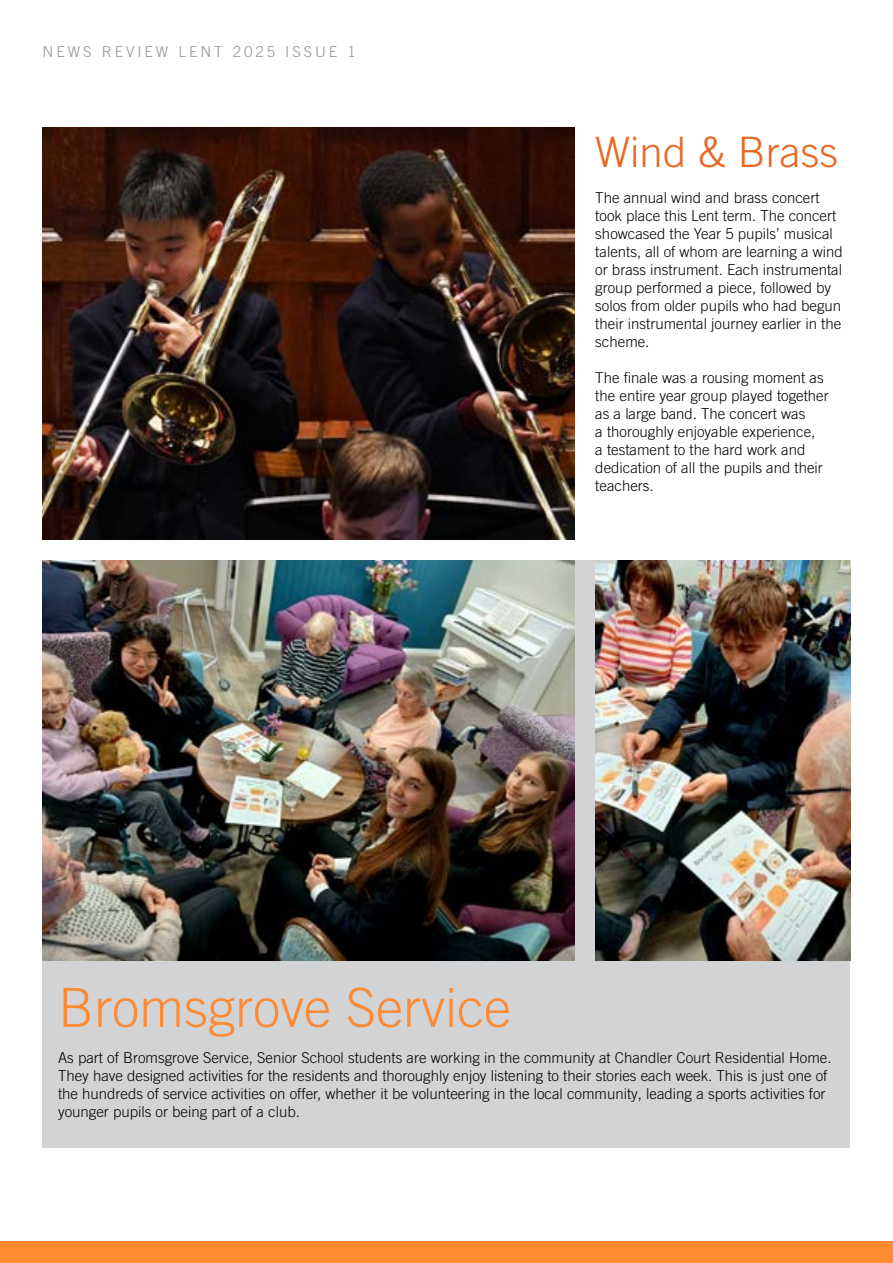
<style>
.page{position:relative;width:893px;height:1263px;background:#fff}
.page>*{position:absolute;margin:0;border:0;box-sizing:border-box;transform-origin:0 0}
.t1{font:300 54px "Trade Gothic LT Com";color:#fe8a33}
.t2{font:300 42px "Trade Gothic LT Com";color:#e96824}
.t3{font:300 15px/18px "Trade Gothic LT Com";color:#000}
.t4{font:300 15px "Trade Gothic LT Com";letter-spacing:.2em;color:#939598}
</style>
<div class="page">
<div style="left:43px;top:561px;width:807px;height:587px;background:#d1d3d4"></div>
<div style="left:0;top:1242px;width:892px;height:21px;background:#fe8a33"></div>
<img style="left:43px;top:561px;width:531px;height:400px">
<img style="left:595px;top:561px;width:255px;height:400px">
<img style="left:43px;top:128px;width:531px;height:412px">
<p class="t4" style="left:43px;top:43px;width:315px">NEWS REVIEW LENT 2025 ISSUE 1</p>
<h2 class="t2" style="left:595px;top:128px;width:244px">Wind &amp; Brass</h2>
<p class="t3" style="left:595px;top:189px;width:249px">The annual wind and brass concert took place this Lent term. The concert showcased the Year 5 pupils’ musical talents, all of whom are learning a wind or brass instrument. Each instrumental group performed a piece, followed by solos from older pupils who had begun their instrumental journey earlier in the scheme.</p>
<p class="t3" style="left:595px;top:369px;width:235px">The finale was a rousing moment as the entire year group played together as a large band. The concert was<br>a thoroughly enjoyable experience,<br>a testament to the hard work and dedication of all the pupils and their teachers.</p>
<h1 class="t1" style="left:58px;top:976px;width:454px">Bromsgrove Service</h1>
<p class="t3" style="left:58px;top:1048px;width:775px">As part of Bromsgrove Service, Senior School students are working in the community at Chandler Court Residential Home.<br>They have designed activities for the residents and thoroughly enjoy listening to their stories each week. This is just one of the hundreds of service activities on offer, whether it be volunteering in the local community, leading a sports activities for younger pupils or being part of a club.</p>
</div>
